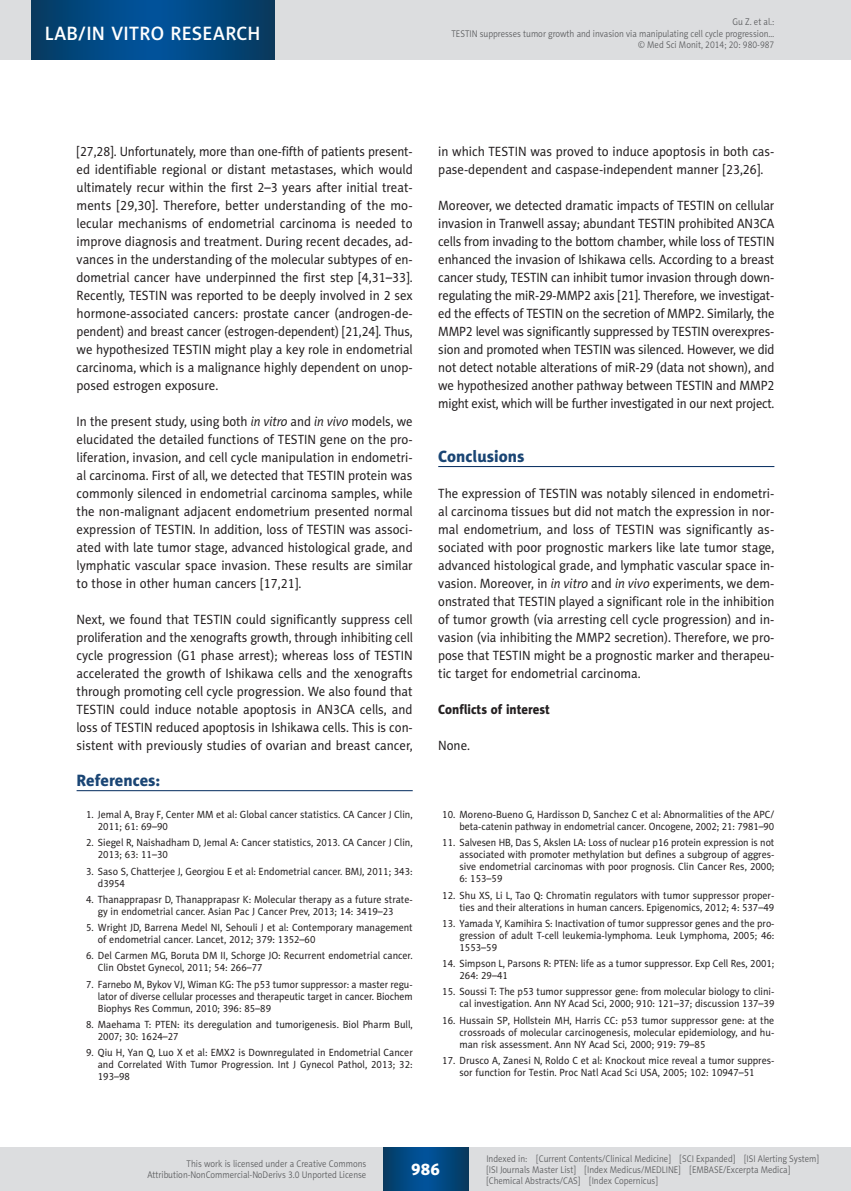
<style>
.page{position:relative;width:851px;height:1191px;background:#fff}
.page>*{position:absolute;margin:0;border:0;box-sizing:border-box;transform-origin:0 0}
.t1{font:19.5px "Naomi Sans EFN Medium";letter-spacing:.015em;color:#fff}
.MSM_Headline_1{font:16.5px "Naomi Sans EFN Heavy";color:#1a4574}
.MSM_Referencje_Tytul{font:16.5px "Naomi Sans EFN Heavy";color:#1a4574}
.t2{font:16.5px "Naomi Sans EFN Heavy";color:#fff}
.MSM_Body{font:13.5px/18px "Naomi Sans EFN";color:#231f20;text-align:justify;scale:.95 1}
.MSM_Body-2{font:13.5px/18px "Naomi Sans EFN";color:#231f20;text-align:justify;scale:.94 1}
.MSM_Headline_2{font:13.5px "Naomi Sans EFN Heavy";color:#231f20;scale:.95 1}
.MSM_Referencje_punkt{font:10.5px/12px "Naomi Sans EFN";color:#231f20;scale:.95 1}
.MSM_Referencje_punkt-2{font:10.5px/12px "Naomi Sans EFN";color:#231f20;text-align:justify;scale:.94 1}
.t3{font:9.75px/11.2px "Naomi Sans EFN Light";color:#57585a;text-align:right;scale:.9 1}
.s1{font-style:italic}
</style>
<div class="page">
<hr style="left:438px;top:466px;width:336px;height:1px;background:#00295c">
<hr style="left:77px;top:790px;width:335px;height:1px;background:#00295c">
<div style="left:0;top:1148px;width:850px;height:43px;background:#dcdddf"></div>
<svg style="left:383px;top:1147px;width:85px;height:43px;background:#02477e"></svg>
<div style="left:0;top:0;width:850px;height:60px;background:#dcdddf"></div>
<hr style="left:850px;top:0;width:1px;height:60px;background:#dcdddf">
<svg style="left:32px;top:0;width:242px;height:60px;background:#02477f"></svg>
<h1 class="t1" style="left:45px;top:22px;width:217px">LAB/IN VITRO RESEARCH</h1>
<p class="t3" style="left:451px;top:16px;width:360px">Gu Z. et al.:<br>TESTIN suppresses tumor growth and invasion via manipulating cell cycle progression… © Med Sci Monit, 2014; 20: 980-987</p>
<p class="MSM_Body-2" style="left:77px;top:142px;width:359px">[27,28]. Unfortunately, more than one-fifth of patients present&shy;ed identifiable regional or distant metastases, which would ultimately recur within the first 2–3 years after initial treat&shy;ments [29,30]. Therefore, better understanding of the mo&shy;lecular mechanisms of endometrial carcinoma is needed to improve diagnosis and treatment. During recent decades, ad&shy;vances in the understanding of the molecular subtypes of en&shy;dometrial cancer have underpinned the first step [4,31–33].<br>Recently, TESTIN was reported to be deeply involved in 2 sex hormone-associated cancers: prostate cancer (androgen-de&shy;pendent) and breast cancer (estrogen-dependent) [21,24]. Thus, we hypothesized TESTIN might play a key role in endometrial carcinoma, which is a malignance highly dependent on unop&shy;posed estrogen exposure.</p>
<p class="MSM_Body-2" style="left:77px;top:412px;width:359px">In the present study, using both <span class="s1">in vitro</span> and <span class="s1">in vivo</span> models, we elucidated the detailed functions of TESTIN gene on the pro&shy;liferation, invasion, and cell cycle manipulation in endometri&shy;al carcinoma. First of all, we detected that TESTIN protein was commonly silenced in endometrial carcinoma samples, while the non-malignant adjacent endometrium presented normal expression of TESTIN. In addition, loss of TESTIN was associ&shy;ated with late tumor stage, advanced histological grade, and lymphatic vascular space invasion. These results are similar to those in other human cancers [17,21].</p>
<p class="MSM_Body" style="left:77px;top:610px;width:355px">Next, we found that TESTIN could significantly suppress cell proliferation and the xenografts growth, through inhibiting cell cycle progression (G1 phase arrest); whereas loss of TESTIN accelerated the growth of Ishikawa cells and the xenografts through promoting cell cycle progression. We also found that TESTIN could induce notable apoptosis in AN3CA cells, and loss of TESTIN reduced apoptosis in Ishikawa cells. This is con&shy;sistent with previously studies of ovarian and breast cancer,</p>
<p class="MSM_Referencje_Tytul" style="left:77px;top:770px;width:85px">References:</p>
<p class="MSM_Referencje_punkt" style="left:98px;top:808px;width:333px;text-indent:-12px">1. Jemal A, Bray F, Center MM et al: Global cancer statistics. CA Cancer J Clin,<br>2011; 61: 69–90</p>
<p class="MSM_Referencje_punkt" style="left:98px;top:837px;width:333px;text-indent:-12px">2. Siegel R, Naishadham D, Jemal A: Cancer statistics, 2013. CA Cancer J Clin,<br>2013; 63: 11–30</p>
<p class="MSM_Referencje_punkt" style="left:98px;top:865px;width:333px;text-indent:-12px">3. Saso S, Chatterjee J, Georgiou E et al: Endometrial cancer. BMJ, 2011; 343: d3954</p>
<p class="MSM_Referencje_punkt" style="left:98px;top:893px;width:333px;text-indent:-12px">4. Thanapprapasr D, Thanapprapasr K: Molecular therapy as a future strate&shy;gy in endometrial cancer. Asian Pac J Cancer Prev, 2013; 14: 3419–23</p>
<p class="MSM_Referencje_punkt" style="left:98px;top:921px;width:333px;text-indent:-12px">5. Wright JD, Barrena Medel NI, Sehouli J et al: Contemporary management of endometrial cancer. Lancet, 2012; 379: 1352–60</p>
<p class="MSM_Referencje_punkt" style="left:98px;top:950px;width:333px;text-indent:-12px">6. Del Carmen MG, Boruta DM II, Schorge JO: Recurrent endometrial cancer.<br>Clin Obstet Gynecol, 2011; 54: 266–77</p>
<p class="MSM_Referencje_punkt-2" style="left:98px;top:978px;width:336px;text-indent:-12px">7. Farnebo M, Bykov VJ, Wiman KG: The p53 tumor suppressor: a master regu&shy;lator of diverse cellular processes and therapeutic target in cancer. Biochem Biophys Res Commun, 2010; 396: 85–89</p>
<p class="MSM_Referencje_punkt" style="left:98px;top:1018px;width:333px;text-indent:-12px">8. Maehama T: PTEN: its deregulation and tumorigenesis. Biol Pharm Bull,<br>2007; 30: 1624–27</p>
<p class="MSM_Referencje_punkt" style="left:98px;top:1046px;width:333px;text-align:justify;text-indent:-12px">9. Qiu H, Yan Q, Luo X et al: EMX2 is Downregulated in Endometrial Cancer and Correlated With Tumor Progression. Int J Gynecol Pathol, 2013; 32:<br>193–98</p>
<p class="MSM_Body" style="left:438px;top:142px;width:355px">in which TESTIN was proved to induce apoptosis in both cas&shy;pase-dependent and caspase-independent manner [23,26].</p>
<p class="MSM_Body" style="left:438px;top:196px;width:355px">Moreover, we detected dramatic impacts of TESTIN on cellular invasion in Tranwell assay; abundant TESTIN prohibited AN3CA cells from invading to the bottom chamber, while loss of TESTIN enhanced the invasion of Ishikawa cells. According to a breast cancer study, TESTIN can inhibit tumor invasion through down&shy;regulating the miR-29-MMP2 axis [21]. Therefore, we investigat&shy;ed the effects of TESTIN on the secretion of MMP2. Similarly, the MMP2 level was significantly suppressed by TESTIN overexpres&shy;sion and promoted when TESTIN was silenced. However, we did not detect notable alterations of miR-29 (data not shown), and we hypothesized another pathway between TESTIN and MMP2 might exist, which will be further investigated in our next project.</p>
<p class="MSM_Headline_1" style="left:438px;top:446px;width:88px">Conclusions</p>
<p class="MSM_Body" style="left:438px;top:484px;width:355px">The expression of TESTIN was notably silenced in endometri&shy;al carcinoma tissues but did not match the expression in nor&shy;mal endometrium, and loss of TESTIN was significantly as&shy;sociated with poor prognostic markers like late tumor stage, advanced histological grade, and lymphatic vascular space in&shy;vasion. Moreover, in <span class="s1">in vitro</span> and <span class="s1">in vivo</span> experiments, we dem&shy;onstrated that TESTIN played a significant role in the inhibition of tumor growth (via arresting cell cycle progression) and in&shy;vasion (via inhibiting the MMP2 secretion). Therefore, we pro&shy;pose that TESTIN might be a prognostic marker and therapeu&shy;tic target for endometrial carcinoma.</p>
<p class="MSM_Headline_2" style="left:438px;top:701px;width:119px">Conflicts of interest</p>
<p class="MSM_Body" style="left:438px;top:736px;width:35px">None.</p>
<p class="MSM_Referencje_punkt" style="left:442px;top:808px;width:351px;text-align:right">10. Moreno-Bueno G, Hardisson D, Sanchez C et al: Abnormalities of the APC/ beta-catenin pathway in endometrial cancer. Oncogene, 2002; 21: 7981–90</p>
<p class="MSM_Referencje_punkt-2" style="left:459px;top:837px;width:336px;text-indent:-17px">11. Salvesen HB, Das S, Akslen LA: Loss of nuclear p16 protein expression is not associated with promoter methylation but defines a subgroup of aggres&shy;sive endometrial carcinomas with poor prognosis. Clin Cancer Res, 2000; 6: 153–59</p>
<p class="MSM_Referencje_punkt" style="left:442px;top:889px;width:351px;text-align:right">12. Shu XS, Li L, Tao Q: Chromatin regulators with tumor suppressor proper&shy;ties and their alterations in human cancers. Epigenomics, 2012; 4: 537–49</p>
<p class="MSM_Referencje_punkt-2" style="left:459px;top:917px;width:336px;text-indent:-17px">13. Yamada Y, Kamihira S: Inactivation of tumor suppressor genes and the pro&shy;gression of adult T-cell leukemia-lymphoma. Leuk Lymphoma, 2005; 46:<br>1553–59</p>
<p class="MSM_Referencje_punkt" style="left:459px;top:957px;width:333px;text-indent:-17px">14. Simpson L, Parsons R: PTEN: life as a tumor suppressor. Exp Cell Res, 2001;<br>264: 29–41</p>
<p class="MSM_Referencje_punkt" style="left:442px;top:986px;width:351px;text-align:right">15. Soussi T: The p53 tumor suppressor gene: from molecular biology to clini&shy;cal investigation. Ann NY Acad Sci, 2000; 910: 121–37; discussion 137–39</p>
<p class="MSM_Referencje_punkt" style="left:459px;top:1014px;width:333px;text-align:justify;text-indent:-17px">16. Hussain SP, Hollstein MH, Harris CC: p53 tumor suppressor gene: at the crossroads of molecular carcinogenesis, molecular epidemiology, and hu&shy;man risk assessment. Ann NY Acad Sci, 2000; 919: 79–85</p>
<p class="MSM_Referencje_punkt" style="left:442px;top:1054px;width:351px;text-align:center">17. Drusco A, Zanesi N, Roldo C et al: Knockout mice reveal a tumor suppres&shy;sor function for Testin. Proc Natl Acad Sci USA, 2005; 102: 10947–51</p>
<p class="t3" style="left:147px;top:1158px;width:245px">This work is licensed under a Creative Commons<br>Attribution-NonCommercial-NoDerivs 3.0 Unported License</p>
<p class="t2" style="left:411px;top:1159px;width:30px">986</p>
<p class="t3" style="left:486px;top:1152px;width:371px;text-align:left">Indexed in: [Current Contents/Clinical Medicine] [SCI Expanded] [ISI Alerting System] [ISI Journals Master List] [Index Medicus/MEDLINE] [EMBASE/Excerpta Medica] [Chemical Abstracts/CAS] [Index Copernicus]</p>
</div>
